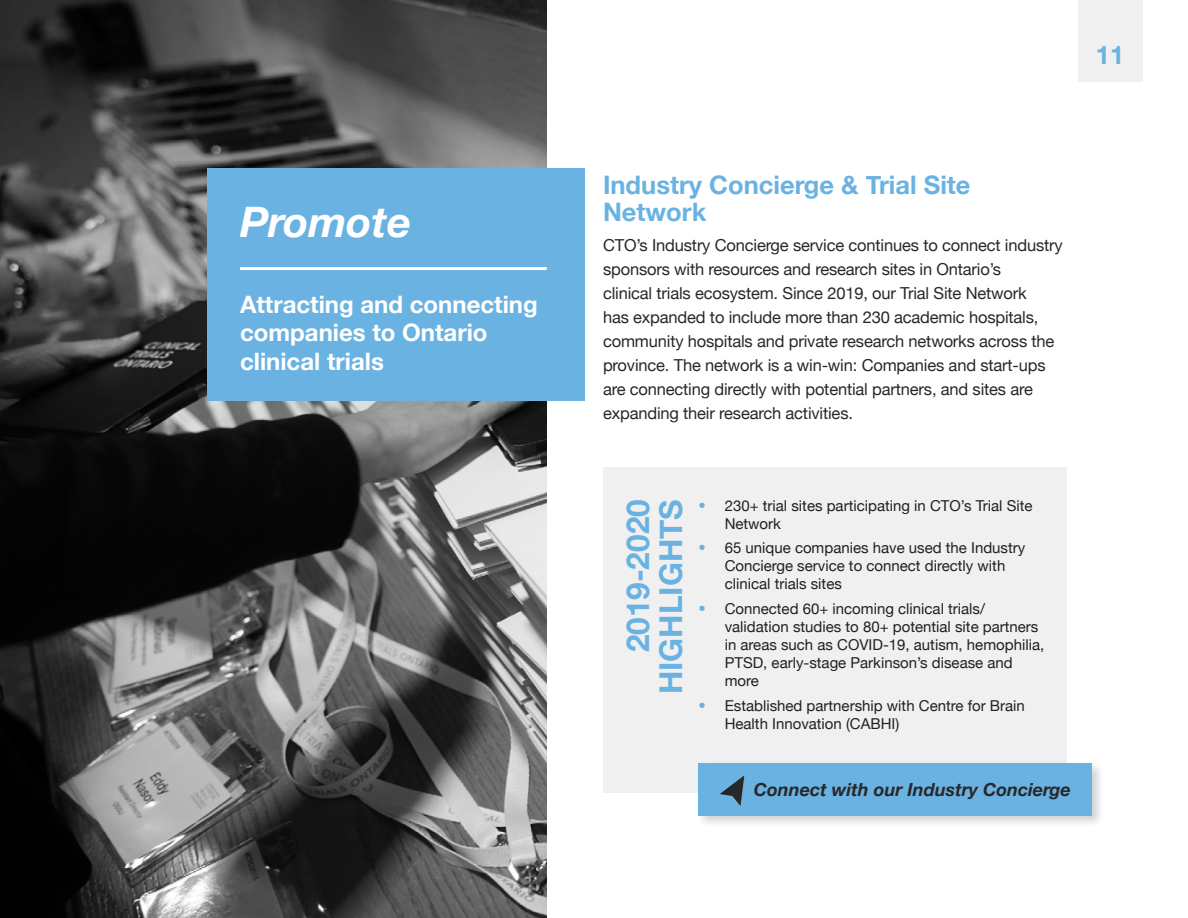
<style>
.page{position:relative;width:1188px;height:918px;background:#fff}
.page>*{position:absolute;margin:0;border:0;box-sizing:border-box;transform-origin:0 0}
.t1{font:italic 700 42px "Helvetica Neue";color:#fff}
.t2{font:700 31.5px/33px "Helvetica Neue";color:#6ab2e2;text-align:right}
.t3{font:700 25.5px/27px "Helvetica Neue";color:#6ab2e2}
.t4{font:700 24px/28.5px "Helvetica Neue";color:#fff}
.t5{font:italic 700 18px "Helvetica Neue";color:#282828}
.t6{font:16.5px/24px "Helvetica Neue";letter-spacing:-.01em;color:#282828}
.t7{font:15px/18px "Helvetica Neue";color:#231f20}
.s1{font-size:24px;color:#6ab2e2}
</style>
<div class="page">
<div style="left:1078px;top:0;width:64px;height:82px;background:#f0f0f0"></div>
<img style="left:0;top:0;width:547px;height:918px">
<div style="left:207px;top:169px;width:378px;height:232px;background:#6ab2e2"></div>
<hr style="left:240px;top:267px;width:307px;height:3px;background:#fff">
<div style="left:603px;top:467px;width:463px;height:325px;background:#f0f0f0"></div>
<div style="left:696px;top:760px;width:408px;height:68px;background:#231f20;opacity:.2"></div>
<div style="left:699px;top:763px;width:393px;height:53px;background:#6ab2e2"></div>
<svg style="left:720px;top:775px;width:24px;height:31px"></svg>
<h1 class="t1" style="left:240px;top:189px;width:173px">Promote</h1>
<h3 class="t4" style="left:240px;top:291px;width:299px">Attracting and connecting companies to Ontario clinical trials</h3>
<h3 class="t3" style="left:1096px;top:42px;width:30px">11</h3>
<h3 class="t3" style="left:603px;top:172px;width:369px">Industry Concierge &amp; Trial Site<br>Network</h3>
<p class="t6" style="left:603px;top:234px;width:461px">CTO’s Industry Concierge service continues to connect industry sponsors with resources and research sites in Ontario’s<br>clinical trials ecosystem. Since 2019, our Trial Site Network<br>has expanded to include more than 230 academic hospitals, community hospitals and private research networks across the province. The network is a win-win: Companies and start-ups are connecting directly with potential partners, and sites are expanding their research activities.</p>
<h2 class="t2" style="left:622px;top:694px;width:196px;rotate:-90deg">2019-2020<br>HIGHLIGHTS</h2>
<p class="t7" style="left:725px;top:497px;width:309px;text-indent:-27px"><span class="s1">•</span> 230+ trial sites participating in CTO’s Trial Site<br>Network</p>
<p class="t7" style="left:725px;top:540px;width:302px;text-indent:-27px"><span class="s1">•</span> 65 unique companies have used the Industry<br>Concierge service to connect directly with clinical trials sites</p>
<p class="t7" style="left:725px;top:601px;width:321px;text-indent:-27px"><span class="s1">•</span> Connected 60+ incoming clinical trials/ validation studies to 80+ potential site partners in areas such as COVID-19, autism, hemophilia, PTSD, early-stage Parkinson’s disease and more</p>
<p class="t7" style="left:725px;top:697px;width:302px;text-indent:-27px"><span class="s1">•</span> Established partnership with Centre for Brain<br>Health Innovation (CABHI)</p>
<p class="t5" style="left:754px;top:775px;width:319px">Connect with our Industry Concierge</p>
</div>
